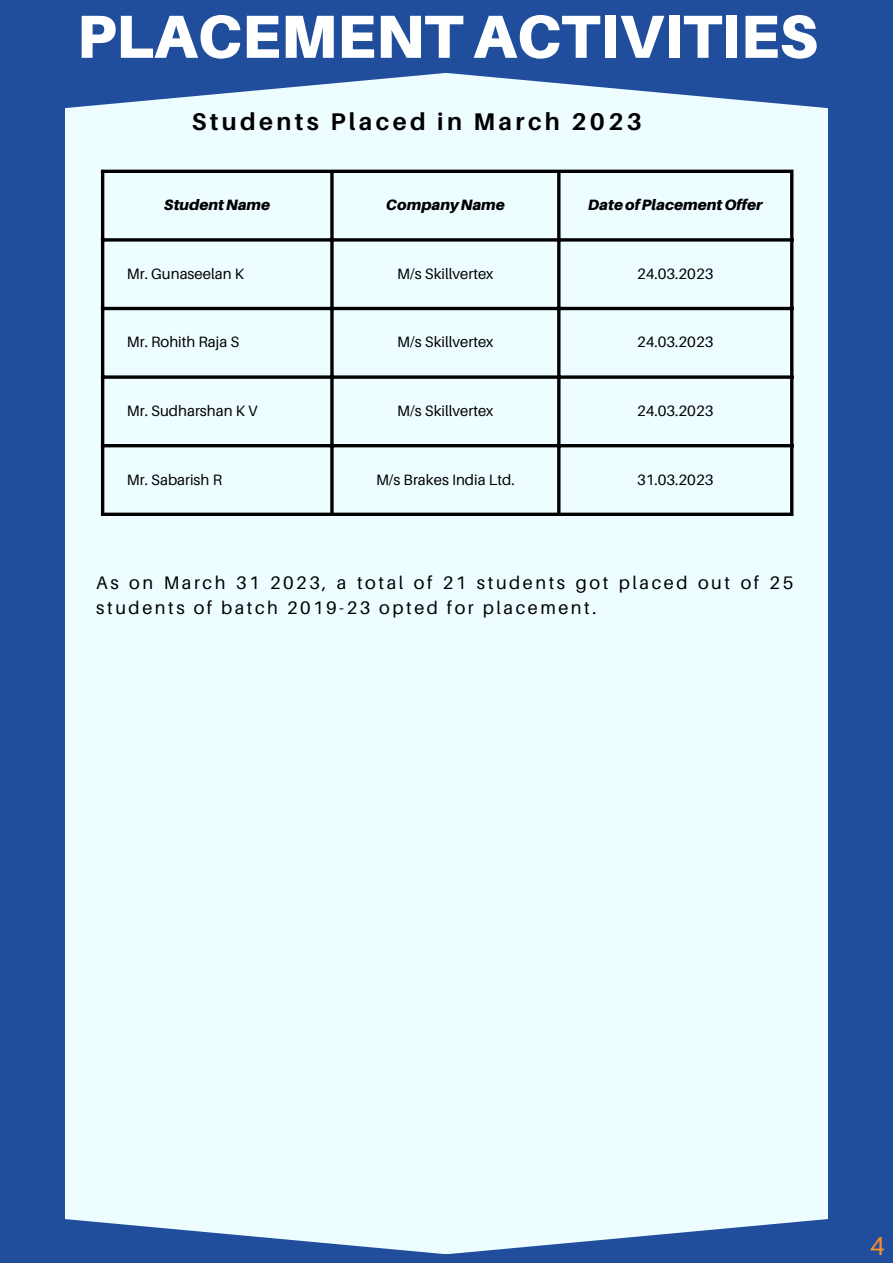
<style>
.page{position:relative;width:893px;height:1264px;background:#fff}
.page>*{position:absolute;margin:0;border:0;box-sizing:border-box;transform-origin:0 0}
.t1{font:900 60.9px "Aileron";color:#fff}
.t2{font:26.1px "Aileron";color:#f68e2a}
.t3{font:700 24.15px "Aileron";letter-spacing:.14em;color:#000}
.t4{font:18.15px/24.8px "Aileron";letter-spacing:.14em;color:#000}
.t5{font:15px "Aileron";color:#000}
.t6{font:italic 900 15px "Aileron";color:#000}
</style>
<div class="page">
<div style="left:0;top:0;width:892px;height:1262px;background:#204e9d"></div>
<div style="left:65px;top:73px;width:762px;height:583px;background:#eefdff"></div>
<div style="left:65px;top:656px;width:762px;height:597px;background:#eefdff"></div>
<hr style="left:101px;top:173px;width:3px;height:339px;background:#000">
<hr style="left:330px;top:173px;width:3px;height:339px;background:#000">
<hr style="left:557px;top:173px;width:3px;height:339px;background:#000">
<hr style="left:790px;top:173px;width:3px;height:339px;background:#000">
<hr style="left:101px;top:170px;width:692px;height:3px;background:#000">
<hr style="left:101px;top:238px;width:692px;height:3px;background:#000">
<hr style="left:101px;top:307px;width:692px;height:3px;background:#000">
<svg style="left:104px;top:375px;width:686px;height:4px;background:#242626"></svg>
<hr style="left:101px;top:444px;width:692px;height:3px;background:#000">
<svg style="left:101px;top:512px;width:692px;height:4px;background:#242627"></svg>
<h1 class="t1" style="left:77px;top:-1px;width:742px">PLACEMENT ACTIVITIES</h1>
<h3 class="t3" style="left:192px;top:107px;width:451px">Students Placed in March 2023</h3>
<p class="t6" style="left:164px;top:195px;width:107px">StudentName</p>
<p class="t6" style="left:386px;top:195px;width:121px">CompanyName</p>
<p class="t6" style="left:588px;top:195px;width:176px">DateofPlacementOffer</p>
<p class="t5" style="left:127px;top:264px;width:119px">Mr. Gunaseelan K</p>
<p class="t5" style="left:397px;top:264px;width:98px">M/s Skillvertex</p>
<p class="t5" style="left:637px;top:264px;width:78px">24.03.2023</p>
<p class="t5" style="left:127px;top:333px;width:114px">Mr. Rohith Raja S</p>
<p class="t5" style="left:397px;top:333px;width:98px">M/s Skillvertex</p>
<p class="t5" style="left:637px;top:333px;width:78px">24.03.2023</p>
<p class="t5" style="left:127px;top:401px;width:132px">Mr. Sudharshan K V</p>
<p class="t5" style="left:397px;top:401px;width:98px">M/s Skillvertex</p>
<p class="t5" style="left:637px;top:401px;width:78px">24.03.2023</p>
<p class="t5" style="left:127px;top:470px;width:97px">Mr. Sabarish R</p>
<p class="t5" style="left:376px;top:470px;width:140px">M/s Brakes India Ltd.</p>
<p class="t5" style="left:637px;top:470px;width:78px">31.03.2023</p>
<p class="t4" style="left:96px;top:569px;width:698px">As on March 31 2023, a total of 21 students got placed out of 25 students of batch 2019-23 opted for placement.</p>
<h2 class="t2" style="left:869px;top:1229px;width:17px">4</h2>
</div>
